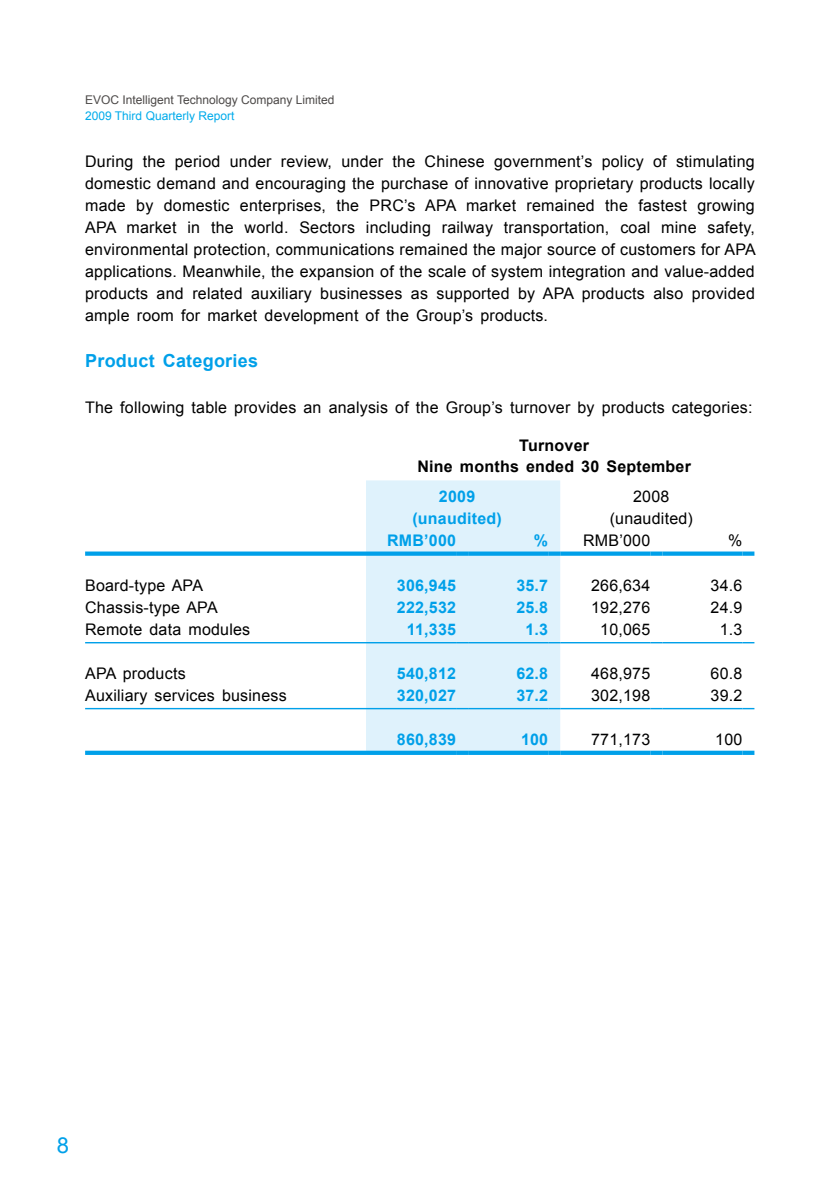
<style>
.page{position:relative;width:840px;height:1191px;background:#fff}
.page>*{position:absolute;margin:0;border:0;box-sizing:border-box;transform-origin:0 0}
.t1{font:700 18px "Arial";letter-spacing:.015em;color:#00a0e9}
.t2{font:16px/22px "Arial";letter-spacing:.015em;color:#000;text-align:justify}
.t3{font:700 16px "Arial";letter-spacing:.015em;color:#00a0e9}
.t4{font:700 16px/21.8px "Arial";letter-spacing:.015em;color:#000;text-align:center}
.t5{font:12px "Arial";color:#4c4948}
.t6{font:12px "Arial";color:#00abeb}
</style>
<div class="page">
<div style="left:366px;top:480px;width:194px;height:270px;background:#dff2fc"></div>
<div style="left:85px;top:551px;width:269px;height:5px;background:#00a0e9"></div>
<div style="left:354px;top:551px;width:12px;height:5px;background:#00a0e9"></div>
<div style="left:366px;top:551px;width:90px;height:5px;background:#00a0e9"></div>
<div style="left:456px;top:551px;width:12px;height:5px;background:#00a0e9"></div>
<div style="left:468px;top:551px;width:80px;height:5px;background:#00a0e9"></div>
<div style="left:548px;top:551px;width:12px;height:5px;background:#00a0e9"></div>
<div style="left:560px;top:551px;width:90px;height:5px;background:#00a0e9"></div>
<div style="left:650px;top:551px;width:12px;height:5px;background:#00a0e9"></div>
<div style="left:662px;top:551px;width:80px;height:5px;background:#00a0e9"></div>
<div style="left:742px;top:551px;width:12px;height:5px;background:#00a0e9"></div>
<div style="left:85px;top:750px;width:269px;height:5px;background:#00a0e9"></div>
<div style="left:354px;top:750px;width:12px;height:5px;background:#00a0e9"></div>
<div style="left:366px;top:750px;width:90px;height:5px;background:#00a0e9"></div>
<div style="left:456px;top:750px;width:12px;height:5px;background:#00a0e9"></div>
<div style="left:468px;top:750px;width:80px;height:5px;background:#00a0e9"></div>
<div style="left:548px;top:750px;width:12px;height:5px;background:#00a0e9"></div>
<div style="left:560px;top:750px;width:90px;height:5px;background:#00a0e9"></div>
<div style="left:650px;top:750px;width:12px;height:5px;background:#00a0e9"></div>
<div style="left:662px;top:750px;width:80px;height:5px;background:#00a0e9"></div>
<div style="left:742px;top:750px;width:12px;height:5px;background:#00a0e9"></div>
<hr style="left:85px;top:642px;width:269px;height:1px;background:#00a0e9">
<svg style="left:354px;top:642px;width:12px;height:1px"></svg>
<hr style="left:366px;top:642px;width:90px;height:1px;background:#00a0e9">
<svg style="left:456px;top:642px;width:12px;height:1px"></svg>
<hr style="left:468px;top:642px;width:80px;height:1px;background:#00a0e9">
<svg style="left:548px;top:642px;width:12px;height:1px"></svg>
<hr style="left:560px;top:642px;width:90px;height:1px;background:#00a0e9">
<svg style="left:650px;top:642px;width:12px;height:1px"></svg>
<hr style="left:662px;top:642px;width:80px;height:1px;background:#00a0e9">
<svg style="left:742px;top:642px;width:12px;height:1px"></svg>
<hr style="left:85px;top:708px;width:269px;height:1px;background:#00a0e9">
<svg style="left:354px;top:708px;width:12px;height:1px"></svg>
<hr style="left:366px;top:708px;width:90px;height:1px;background:#00a0e9">
<svg style="left:456px;top:708px;width:12px;height:1px"></svg>
<hr style="left:468px;top:708px;width:80px;height:1px;background:#00a0e9">
<svg style="left:548px;top:708px;width:12px;height:1px"></svg>
<hr style="left:560px;top:708px;width:90px;height:1px;background:#00a0e9">
<svg style="left:650px;top:708px;width:12px;height:1px"></svg>
<hr style="left:662px;top:708px;width:80px;height:1px;background:#00a0e9">
<svg style="left:742px;top:708px;width:12px;height:1px"></svg>
<p class="t5" style="left:85px;top:92px;width:251px">EVOC Intelligent Technology Company Limited</p>
<p class="t6" style="left:85px;top:108px;width:151px">2009 Third Quarterly Report</p>
<p class="t2" style="left:85px;top:150px;width:671px">During the period under review, under the Chinese government’s policy of stimulating domestic demand and encouraging the purchase of innovative proprietary products locally made by domestic enterprises, the PRC’s APA market remained the fastest growing APA market in the world. Sectors including railway transportation, coal mine safety, environmental protection, communications remained the major source of customers for APA applications. Meanwhile, the expansion of the scale of system integration and value-added products and related auxiliary businesses as supported by APA products also provided ample room for market development of the Group’s products.</p>
<p class="t1" style="left:85px;top:349px;width:174px">Product Categories</p>
<p class="t2" style="left:85px;top:396px;width:668px">The following table provides an analysis of the Group’s turnover by products categories:</p>
<p class="t4" style="left:417px;top:435px;width:275px">Turnover<br>Nine months ended 30 September</p>
<p class="t3" style="left:438px;top:486px;width:38px">2009</p>
<p class="t2" style="left:632px;top:486px;width:38px">2008</p>
<p class="t3" style="left:412px;top:508px;width:91px">(unaudited)</p>
<p class="t2" style="left:609px;top:507px;width:85px">(unaudited)</p>
<p class="t3" style="left:387px;top:529px;width:70px">RMB’000</p>
<p class="t3" style="left:533px;top:529px;width:16px">%</p>
<p class="t2" style="left:582px;top:529px;width:69px">RMB’000</p>
<p class="t2" style="left:727px;top:529px;width:16px">%</p>
<p class="t2" style="left:85px;top:575px;width:119px">Board-type APA</p>
<p class="t3" style="left:396px;top:575px;width:61px">306,945</p>
<p class="t3" style="left:516px;top:575px;width:33px">35.7</p>
<p class="t2" style="left:590px;top:575px;width:61px">266,634</p>
<p class="t2" style="left:710px;top:575px;width:33px">34.6</p>
<p class="t2" style="left:85px;top:596px;width:134px">Chassis-type APA</p>
<p class="t3" style="left:396px;top:597px;width:61px">222,532</p>
<p class="t3" style="left:516px;top:597px;width:33px">25.8</p>
<p class="t2" style="left:590px;top:596px;width:61px">192,276</p>
<p class="t2" style="left:710px;top:596px;width:33px">24.9</p>
<p class="t2" style="left:85px;top:618px;width:166px">Remote data modules</p>
<p class="t3" style="left:406px;top:618px;width:51px">11,335</p>
<p class="t3" style="left:525px;top:618px;width:24px">1.3</p>
<p class="t2" style="left:600px;top:618px;width:52px">10,065</p>
<p class="t2" style="left:719px;top:618px;width:24px">1.3</p>
<p class="t2" style="left:85px;top:662px;width:102px">APA products</p>
<p class="t3" style="left:396px;top:662px;width:61px">540,812</p>
<p class="t3" style="left:516px;top:662px;width:33px">62.8</p>
<p class="t2" style="left:590px;top:662px;width:61px">468,975</p>
<p class="t2" style="left:710px;top:662px;width:33px">60.8</p>
<p class="t2" style="left:85px;top:684px;width:203px">Auxiliary services business</p>
<p class="t3" style="left:396px;top:684px;width:61px">320,027</p>
<p class="t3" style="left:516px;top:684px;width:33px">37.2</p>
<p class="t2" style="left:590px;top:684px;width:61px">302,198</p>
<p class="t2" style="left:710px;top:684px;width:33px">39.2</p>
<p class="t3" style="left:396px;top:728px;width:61px">860,839</p>
<p class="t3" style="left:520px;top:728px;width:29px">100</p>
<p class="t2" style="left:590px;top:728px;width:61px">771,173</p>
<p class="t2" style="left:714px;top:728px;width:29px">100</p>
</div>
